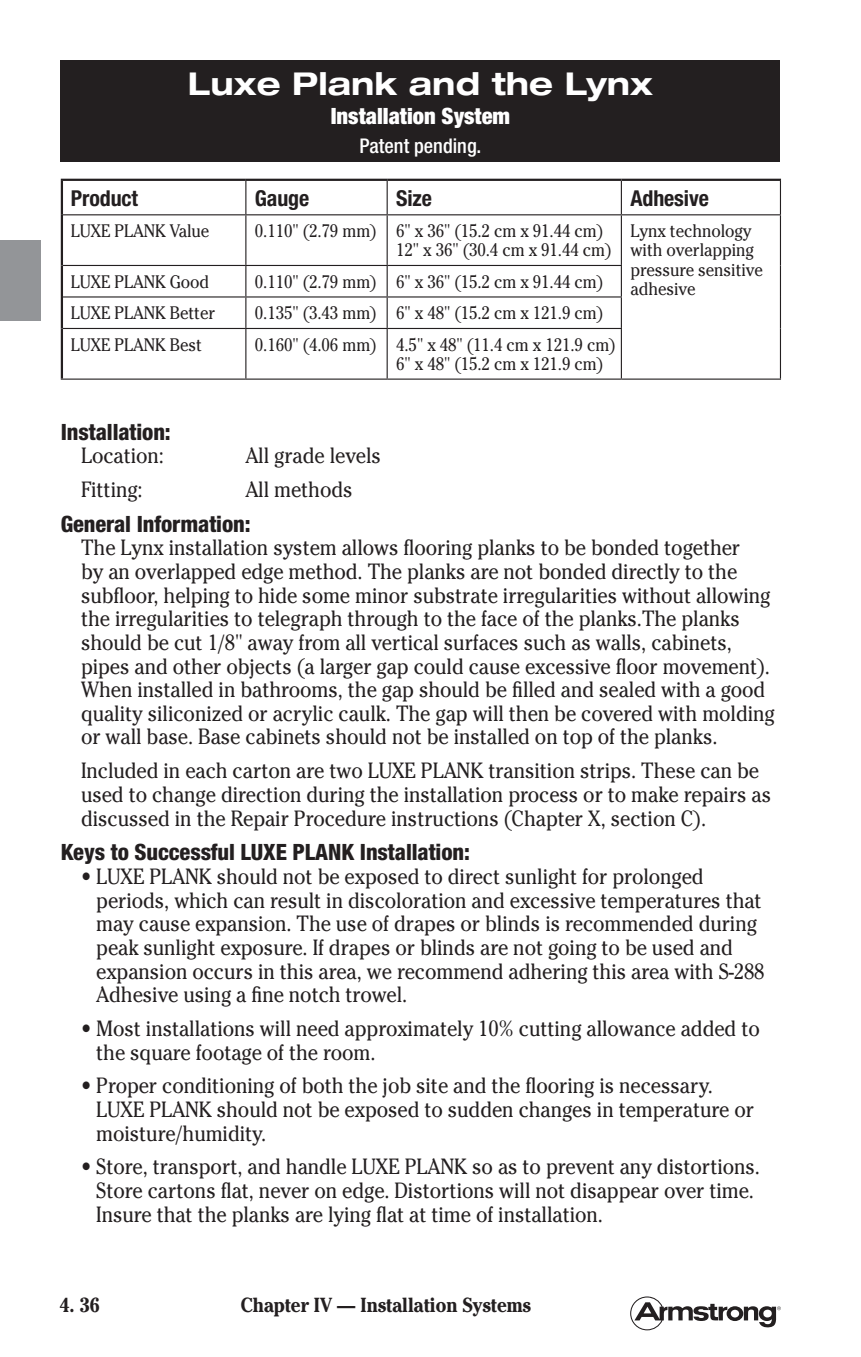
<style>
.page{position:relative;width:861px;height:1357px;background:#fff}
.page>*{position:absolute;margin:0;border:0;box-sizing:border-box;transform-origin:0 0}
.t1{font:700 expanded 31.5px "Helvetica Neue";color:#fff}
.Copy_Heading{font:800 condensed 22.5px "Helvetica Neue";letter-spacing:-.005em;color:#231f20}
.t2{font:900 condensed 22.5px "Helvetica Neue";color:#fff}
.Body_Copy{font:22.05px/23.6px "Cheltenham";letter-spacing:-.005em;color:#231f20;scale:.9 1}
.t3{font:700 condensed 22.05px "Helvetica Neue";letter-spacing:-.005em;color:#231f20}
.t4{font:700 20.25px "Cheltenham";color:#231f20;scale:.9 1}
.t5{font:500 condensed 20.25px "Helvetica Neue";color:#fff}
.t6{font:18px/19.1px "Cheltenham";letter-spacing:-.005em;color:#231f20;scale:.9 1}
</style>
<div class="page">
<div style="left:0;top:241px;width:40px;height:80px;background:#939598"></div>
<svg style="left:630px;top:1296px;width:150px;height:34px"></svg>
<div style="left:61px;top:61px;width:719px;height:101px;background:#231f20"></div>
<hr style="left:245px;top:181px;width:1px;height:33px;background:#231f20">
<hr style="left:386px;top:181px;width:2px;height:33px;background:#231f20">
<hr style="left:620px;top:181px;width:2px;height:33px;background:#231f20">
<hr style="left:780px;top:181px;width:1px;height:33px;background:#231f20">
<hr style="left:63px;top:214px;width:183px;height:1px;background:#231f20">
<hr style="left:246px;top:214px;width:141px;height:1px;background:#231f20">
<hr style="left:245px;top:215px;width:1px;height:50px;background:#231f20">
<hr style="left:387px;top:214px;width:234px;height:1px;background:#231f20">
<hr style="left:386px;top:215px;width:2px;height:50px;background:#231f20">
<hr style="left:621px;top:214px;width:160px;height:1px;background:#231f20">
<hr style="left:620px;top:215px;width:2px;height:50px;background:#231f20">
<hr style="left:780px;top:215px;width:1px;height:50px;background:#231f20">
<hr style="left:63px;top:265px;width:183px;height:1px;background:#231f20">
<hr style="left:246px;top:265px;width:141px;height:1px;background:#231f20">
<hr style="left:245px;top:266px;width:1px;height:30px;background:#231f20">
<hr style="left:387px;top:265px;width:235px;height:1px;background:#231f20">
<hr style="left:386px;top:266px;width:2px;height:30px;background:#231f20">
<hr style="left:620px;top:266px;width:2px;height:30px;background:#231f20">
<hr style="left:780px;top:265px;width:1px;height:32px;background:#231f20">
<hr style="left:63px;top:296px;width:183px;height:1px;background:#231f20">
<hr style="left:246px;top:296px;width:141px;height:1px;background:#231f20">
<hr style="left:245px;top:297px;width:1px;height:31px;background:#231f20">
<hr style="left:387px;top:296px;width:235px;height:1px;background:#231f20">
<hr style="left:386px;top:297px;width:2px;height:31px;background:#231f20">
<hr style="left:620px;top:297px;width:2px;height:31px;background:#231f20">
<hr style="left:780px;top:297px;width:1px;height:31px;background:#231f20">
<hr style="left:63px;top:328px;width:183px;height:1px;background:#231f20">
<hr style="left:246px;top:328px;width:141px;height:1px;background:#231f20">
<hr style="left:245px;top:329px;width:1px;height:49px;background:#231f20">
<hr style="left:387px;top:328px;width:235px;height:1px;background:#231f20">
<hr style="left:386px;top:329px;width:2px;height:49px;background:#231f20">
<hr style="left:620px;top:329px;width:2px;height:49px;background:#231f20">
<hr style="left:780px;top:328px;width:1px;height:50px;background:#231f20">
<hr style="left:61px;top:378px;width:185px;height:2px;background:#231f20">
<hr style="left:246px;top:378px;width:141px;height:2px;background:#231f20">
<hr style="left:387px;top:378px;width:234px;height:2px;background:#231f20">
<hr style="left:621px;top:378px;width:160px;height:2px;background:#231f20">
<hr style="left:61px;top:179px;width:185px;height:2px;background:#231f20">
<hr style="left:61px;top:181px;width:2px;height:34px;background:#231f20">
<hr style="left:246px;top:179px;width:141px;height:2px;background:#231f20">
<hr style="left:387px;top:179px;width:234px;height:2px;background:#231f20">
<hr style="left:621px;top:179px;width:160px;height:2px;background:#231f20">
<hr style="left:61px;top:215px;width:2px;height:50px;background:#231f20">
<hr style="left:61px;top:265px;width:2px;height:32px;background:#231f20">
<hr style="left:61px;top:297px;width:2px;height:31px;background:#231f20">
<hr style="left:61px;top:328px;width:2px;height:50px;background:#231f20">
<p class="t1" style="left:188px;top:64px;width:466px">Luxe Plank and the Lynx</p>
<p class="t2" style="left:331px;top:102px;width:181px">Installation System</p>
<p class="t5" style="left:359px;top:134px;width:123px">Patent pending.</p>
<p class="t3" style="left:71px;top:185px;width:69px">Product</p>
<p class="t3" style="left:255px;top:185px;width:56px">Gauge</p>
<p class="t3" style="left:396px;top:185px;width:37px">Size</p>
<p class="t3" style="left:630px;top:185px;width:80px">Adhesive</p>
<p class="t6" style="left:71px;top:222px;width:155px">LUXE PLANK Value</p>
<p class="t6" style="left:255px;top:222px;width:137px">0.110" (2.79 mm)</p>
<p class="t6" style="left:396px;top:222px;width:232px">6" x 36" (15.2 cm x 91.44 cm)</p>
<p class="t6" style="left:396px;top:241px;width:241px">12" x 36" (30.4 cm x 91.44 cm)</p>
<p class="t6" style="left:630px;top:222px;width:149px">Lynx technology with overlapping pressure sensitive adhesive</p>
<p class="t6" style="left:71px;top:272px;width:155px">LUXE PLANK Good</p>
<p class="t6" style="left:255px;top:272px;width:137px">0.110" (2.79 mm)</p>
<p class="t6" style="left:396px;top:272px;width:232px">6" x 36" (15.2 cm x 91.44 cm)</p>
<p class="t6" style="left:71px;top:304px;width:162px">LUXE PLANK Better</p>
<p class="t6" style="left:255px;top:304px;width:137px">0.135" (3.43 mm)</p>
<p class="t6" style="left:396px;top:304px;width:232px">6" x 48" (15.2 cm x 121.9 cm)</p>
<p class="t6" style="left:71px;top:335px;width:147px">LUXE PLANK Best</p>
<p class="t6" style="left:255px;top:335px;width:137px">0.160" (4.06 mm)</p>
<p class="t6" style="left:396px;top:335px;width:245px">4.5" x 48" (11.4 cm x 121.9 cm)</p>
<p class="t6" style="left:396px;top:354px;width:232px">6" x 48" (15.2 cm x 121.9 cm)</p>
<p class="Copy_Heading" style="left:61px;top:418px;width:112px">Installation:</p>
<p class="Body_Copy" style="left:81px;top:444px;width:94px">Location:</p>
<p class="Body_Copy" style="left:245px;top:444px;width:152px">All grade levels</p>
<p class="Body_Copy" style="left:81px;top:478px;width:70px">Fitting:</p>
<p class="Body_Copy" style="left:245px;top:478px;width:121px">All methods</p>
<p class="Copy_Heading" style="left:61px;top:510px;width:191px">General Information:</p>
<p class="Body_Copy" style="left:81px;top:536px;width:772px">The Lynx installation system allows flooring planks to be bonded together<br>by an overlapped edge method. The planks are not bonded directly to the subfloor, helping to hide some minor substrate irregularities without allowing the irregularities to telegraph through to the face of the planks.The planks should be cut 1/8" away from all vertical surfaces such as walls, cabinets, pipes and other objects (a larger gap could cause excessive floor movement).<br>When installed in bathrooms, the gap should be filled and sealed with a good quality siliconized or acrylic caulk. The gap will then be covered with molding or wall base. Base cabinets should not be installed on top of the planks.</p>
<p class="Body_Copy" style="left:81px;top:759px;width:768px">Included in each carton are two LUXE PLANK transition strips. These can be used to change direction during the installation process or to make repairs as discussed in the Repair Procedure instructions (Chapter X, section C).</p>
<p class="Copy_Heading" style="left:61px;top:838px;width:410px">Keys to Successful LUXE PLANK Installation:</p>
<p class="Body_Copy" style="left:96px;top:865px;width:744px;text-indent:-15px">• LUXE PLANK should not be exposed to direct sunlight for prolonged periods, which can result in discoloration and excessive temperatures that may cause expansion. The use of drapes or blinds is recommended during peak sunlight exposure. If drapes or blinds are not going to be used and expansion occurs in this area, we recommend adhering this area with S-288<br>Adhesive using a fine notch trowel.</p>
<p class="Body_Copy" style="left:96px;top:1016px;width:738px;text-indent:-15px">• Most installations will need approximately 10% cutting allowance added to the square footage of the room.</p>
<p class="Body_Copy" style="left:96px;top:1074px;width:732px;text-indent:-15px">• Proper conditioning of both the job site and the flooring is necessary.<br>LUXE PLANK should not be exposed to sudden changes in temperature or moisture/humidity.</p>
<p class="Body_Copy" style="left:96px;top:1155px;width:739px;text-indent:-15px">• Store, transport, and handle LUXE PLANK so as to prevent any distortions.<br>Store cartons flat, never on edge. Distortions will not disappear over time.<br>Insure that the planks are lying flat at time of installation.</p>
<p class="t4" style="left:59px;top:1293px;width:47px">4. 36</p>
<p class="t4" style="left:241px;top:1293px;width:324px">Chapter IV — Installation Systems</p>
</div>
